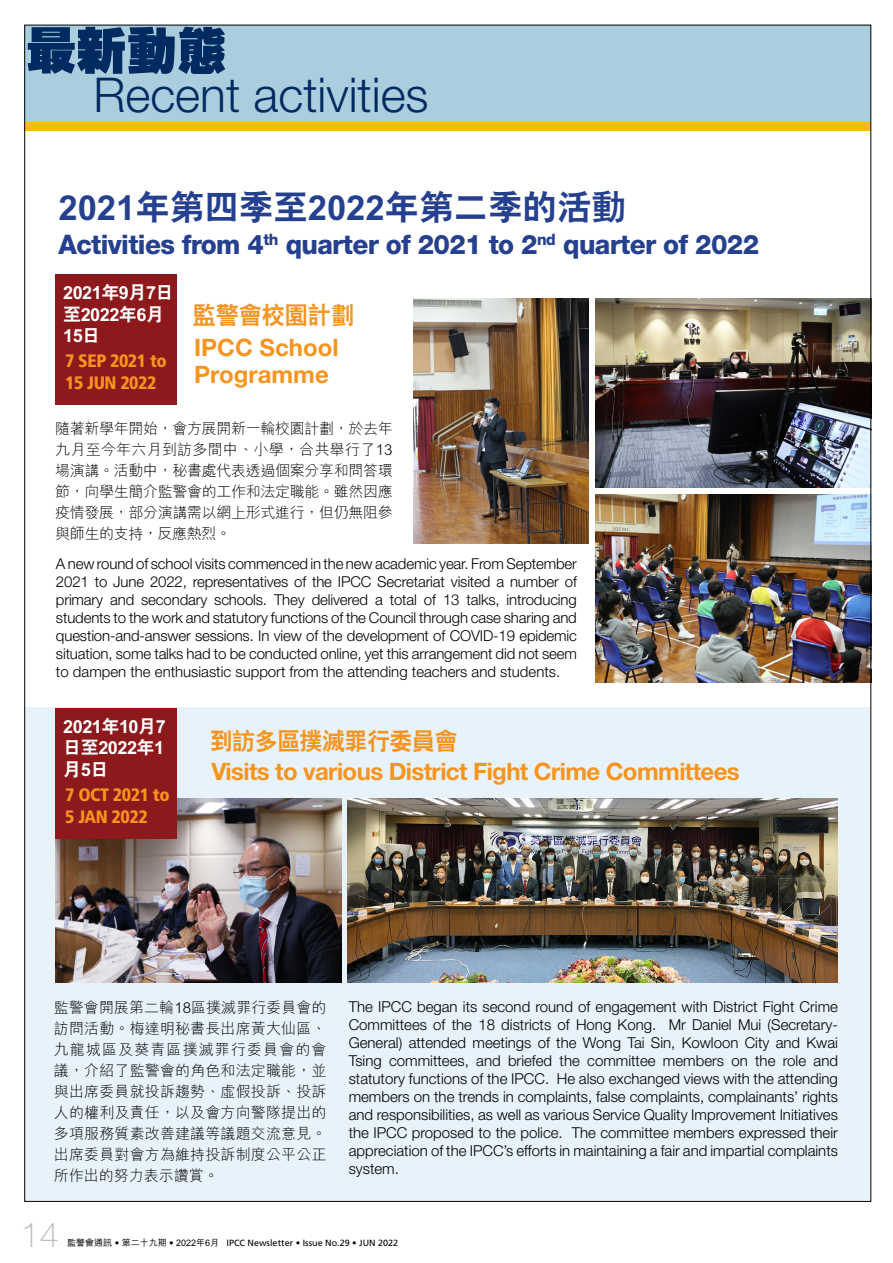
<style>
.page{position:relative;width:893px;height:1263px;background:#fff}
.page>*{position:absolute;margin:0;border:0;box-sizing:border-box;transform-origin:0 0}
.t1{font:800 50.25px "C Hei HK";color:#002b60}
.t2{font:300 48px "Helvetica Neue";color:#002b60}
.t3{font:800 34.5px "C Hei 2 HK";color:#25408f}
.t4{font:100 34.5px "Helvetica Neue";color:#b6b8ba}
.t5{font:800 27px "Helvetica Neue";letter-spacing:-.025em;color:#25408f}
.t6{font:700 24px "Helvetica Neue";letter-spacing:-.025em;color:#f7941e}
.t7{font:700 24px/27px "Helvetica Neue";color:#f7941e}
.t8{font:800 24px "C Hei 2 HK";letter-spacing:-.025em;color:#f7941e;scale:.96 1}
.t9{font:800 24px "C Hei 2 HK";color:#f7941e;scale:.96 1}
.t10{font:800 18px/21.6px "C Hei 2 HK";letter-spacing:-.025em;color:#fff}
.t11{font:900 condensed 18px/21.6px "Frutiger";letter-spacing:-.025em;color:#f7941e}
.t12{font:300 15px/18px "Helvetica Neue";color:#000;text-align:justify}
.t13{font:300 15px/21px "M Hei HK";letter-spacing:-.01em;color:#000;text-align:justify}
.t14{font:9px "Frutiger";color:#000}
.s1{font-family:"M Hei HK";font-weight:500}
</style>
<div class="page">
<img style="left:595px;top:299px;width:274px;height:189px">
<img style="left:595px;top:495px;width:274px;height:187px">
<div style="left:26px;top:707px;width:844px;height:495px;background:#e7f2fb"></div>
<img style="left:414px;top:298px;width:174px;height:245px">
<div style="left:55px;top:274px;width:122px;height:131px;background:#8d191c"></div>
<img style="left:347px;top:798px;width:491px;height:184px">
<img style="left:55px;top:798px;width:287px;height:184px">
<div style="left:55px;top:708px;width:122px;height:130px;background:#8d191c"></div>
<div style="left:25px;top:25px;width:846px;height:105px;background:#abcedf"></div>
<div style="left:25px;top:122px;width:846px;height:9px;background:#fdb913"></div>
<h1 class="t1" style="left:26px;top:17px;width:202px">最新動態</h1>
<h2 class="t2" style="left:93px;top:65px;width:337px">Recent activities</h2>
<h3 class="t3" style="left:59px;top:184px;width:569px">2021年第四季至2022年第二季的活動</h3>
<h3 class="t5" style="left:59px;top:228px;width:702px">Activities from 4<sup>th</sup> quarter of 2021 to 2<sup>nd</sup> quarter of 2022</h3>
<p class="t10" style="left:63px;top:282px;width:112px">2021年9月7日至2022年6月<br>15日</p>
<p class="t11" style="left:65px;top:350px;width:103px">7 SEP 2021 to<br>15 JUN 2022</p>
<h3 class="t9" style="left:193px;top:299px;width:170px">監警會校園計劃</h3>
<h3 class="t7" style="left:194px;top:334px;width:146px">IPCC School<br>Programme</h3>
<p class="t13" style="left:55px;top:417px;width:339px">隨著新學年開始，會方展開新一輪校園計劃，於去年九月至今年六月到訪多間中、小學，合共舉行了13場演講。活動中，秘書處代表透過個案分享和問答環節，向學生簡介監警會的工作和法定職能。雖然因應疫情發展，部分演講需以網上形式進行，但仍無阻參與師生的支持，反應熱烈。</p>
<p class="t12" style="left:56px;top:554px;width:522px">A new round of school visits commenced in the new academic year. From September 2021 to June 2022, representatives of the IPCC Secretariat visited a number of primary and secondary schools. They delivered a total of 13 talks, introducing students to the work and statutory functions of the Council through case sharing and question-and-answer sessions. In view of the development of COVID-19 epidemic situation, some talks had to be conducted online, yet this arrangement did not seem to dampen the enthusiastic support from the attending teachers and students.</p>
<p class="t10" style="left:63px;top:715px;width:104px;text-align:justify">2021年10月7日至2022年1月5日</p>
<p class="t11" style="left:65px;top:784px;width:106px">7 OCT 2021 to<br>5 JAN 2022</p>
<h3 class="t8" style="left:210px;top:725px;width:259px">到訪多區撲滅罪行委員會</h3>
<h3 class="t6" style="left:211px;top:756px;width:530px">Visits to various District Fight Crime Committees</h3>
<p class="t13" style="left:54px;top:996px;width:274px">監警會開展第二輪18區撲滅罪行委員會的訪問活動。梅達明秘書長出席黃大仙區、九龍城區及葵青區撲滅罪行委員會的會議，介紹了監警會的角色和法定職能，並與出席委員就投訴趨勢、虛假投訴、投訴人的權利及責任，以及會方向警隊提出的多項服務質素改善建議等議題交流意見。出席委員對會方為維持投訴制度公平公正所作出的努力表示讚賞。</p>
<p class="t12" style="left:349px;top:997px;width:491px">The IPCC began its second round of engagement with District Fight Crime Committees of the 18 districts of Hong Kong. Mr Daniel Mui (Secretary-General) attended meetings of the Wong Tai Sin, Kowloon City and Kwai Tsing committees, and briefed the committee members on the role and statutory functions of the IPCC. He also exchanged views with the attending members on the trends in complaints, false complaints, complainants’ rights and responsibilities, as well as various Service Quality Improvement Initiatives the IPCC proposed to the police. The committee members expressed their appreciation of the IPCC’s efforts in maintaining a fair and impartial complaints system.</p>
<h3 class="t4" style="left:21px;top:1215px;width:40px">14</h3>
<p class="t14" style="left:67px;top:1237px;width:333px"><span class="s1">監警會通訊</span> • <span class="s1">第二十九期</span> • <span class="s1">2022年6月</span> IPCC Newsletter • Issue No.29 • JUN 2022</p>
</div>
